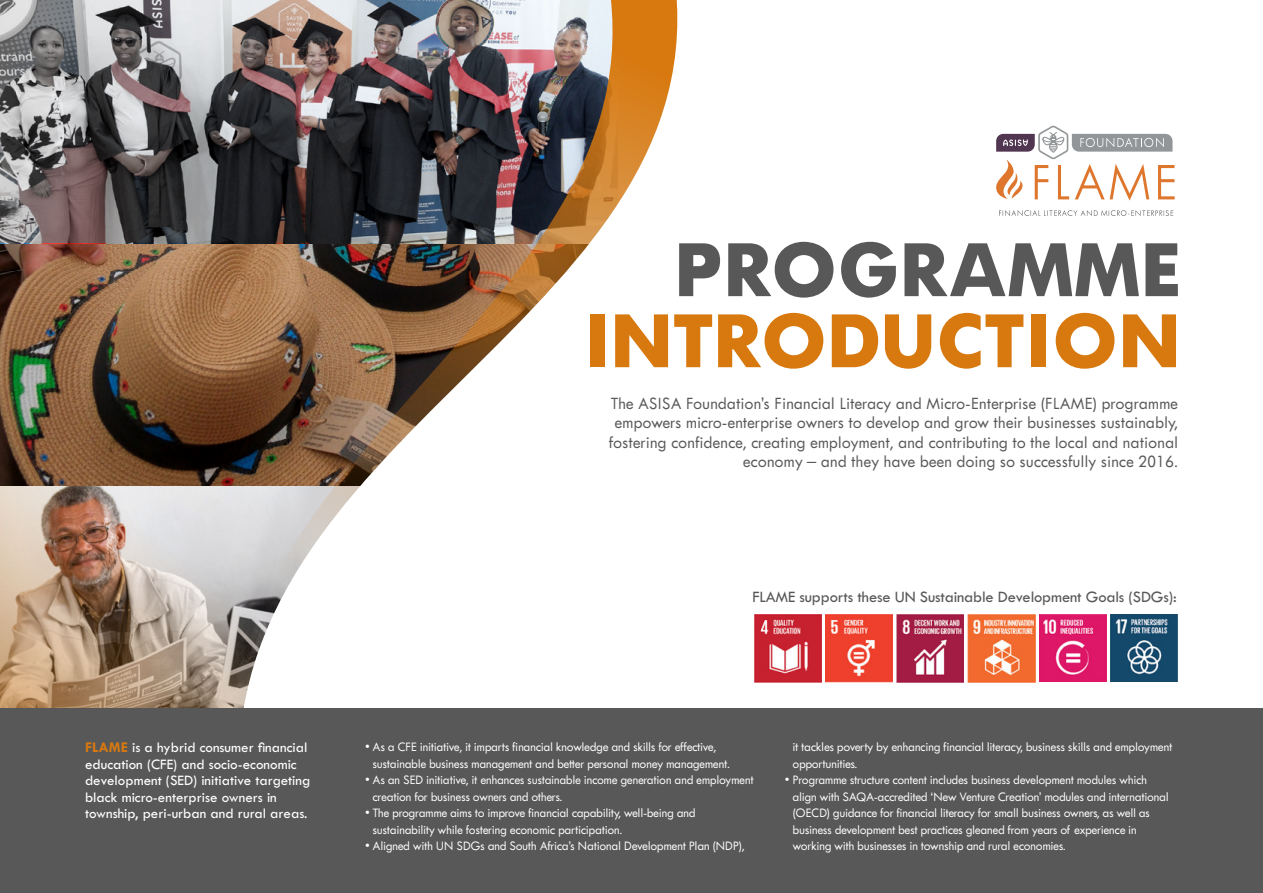
<style>
.page{position:relative;width:1263px;height:893px;background:#fff}
.page>*{position:absolute;margin:0;border:0;box-sizing:border-box;transform-origin:0 0}
.t1{font:800 81px "Tw Cen MT Std";color:#d8790f}
.t2{font:800 81px "Tw Cen MT Std";color:#595859}
.t3{font:500 18px/19.5px "Tw Cen MT Std Semi";color:#595859;text-align:right}
.t4{font:16.5px "Tw Cen MT Std";letter-spacing:-.01em;color:#595859}
.t5{font:15px/16.5px "Tw Cen MT Std";color:#fff}
.t6{font:500 13.5px/16.5px "Tw Cen MT Std Semi";letter-spacing:-.02em;color:#fff}
.s1{font-weight:700;color:#d8790f}
</style>
<div class="page">
<img style="left:0;top:243px;width:189px;height:243px">
<img style="left:0;top:486px;width:189px;height:223px">
<svg style="left:0;top:0;width:189px;height:243px"></svg>
<img style="left:189px;top:0;width:669px;height:709px">
<div style="left:0;top:709px;width:1263px;height:184px;background:#595859"></div>
<img style="left:754px;top:614px;width:67px;height:68px">
<img style="left:825px;top:614px;width:67px;height:68px">
<img style="left:897px;top:614px;width:67px;height:68px">
<img style="left:968px;top:614px;width:67px;height:68px">
<img style="left:1039px;top:614px;width:67px;height:68px">
<img style="left:1110px;top:614px;width:68px;height:68px">
<svg style="left:999px;top:210px;width:174px;height:6px"></svg>
<svg style="left:996px;top:125px;width:179px;height:76px"></svg>
<p class="t5" style="left:85px;top:739px;width:227px"><span class="s1">FLAME</span> is a hybrid consumer financial education (CFE) and socio-economic development (SED) initiative targeting black micro-enterprise owners in township, peri-urban and rural areas.</p>
<h1 class="t2" style="left:675px;top:221px;width:508px">PROGRAMME</h1>
<h1 class="t1" style="left:584px;top:292px;width:599px">INTRODUCTION</h1>
<p class="t3" style="left:609px;top:393px;width:571px">The ASISA Foundation’s Financial Literacy and Micro-Enterprise (FLAME) programme empowers micro-enterprise owners to develop and grow their businesses sustainably, fostering confidence, creating employment, and contributing to the local and national economy – and they have been doing so successfully since 2016.</p>
<p class="t4" style="left:752px;top:588px;width:426px">FLAME supports these UN Sustainable Development Goals (SDGs):</p>
<p class="t6" style="left:373px;top:739px;width:359px;text-indent:-8px">• As a CFE initiative, it imparts financial knowledge and skills for effective, sustainable business management and better personal money management.</p>
<p class="t6" style="left:373px;top:772px;width:382px;text-indent:-8px">• As an SED initiative, it enhances sustainable income generation and employment creation for business owners and others.</p>
<p class="t6" style="left:373px;top:805px;width:324px;text-indent:-8px">• The programme aims to improve financial capability, well-being and sustainability while fostering economic participation.</p>
<p class="t6" style="left:365px;top:838px;width:381px">• Aligned with UN SDGs and South Africa’s National Development Plan (NDP),</p>
<p class="t6" style="left:792px;top:739px;width:381px">it tackles poverty by enhancing financial literacy, business skills and employment opportunities.</p>
<p class="t6" style="left:792px;top:772px;width:378px;text-indent:-8px">• Programme structure content includes business development modules which align with SAQA-accredited ‘New Venture Creation’ modules and international (OECD) guidance for financial literacy for small business owners, as well as business development best practices gleaned from years of experience in working with businesses in township and rural economies.</p>
</div>
